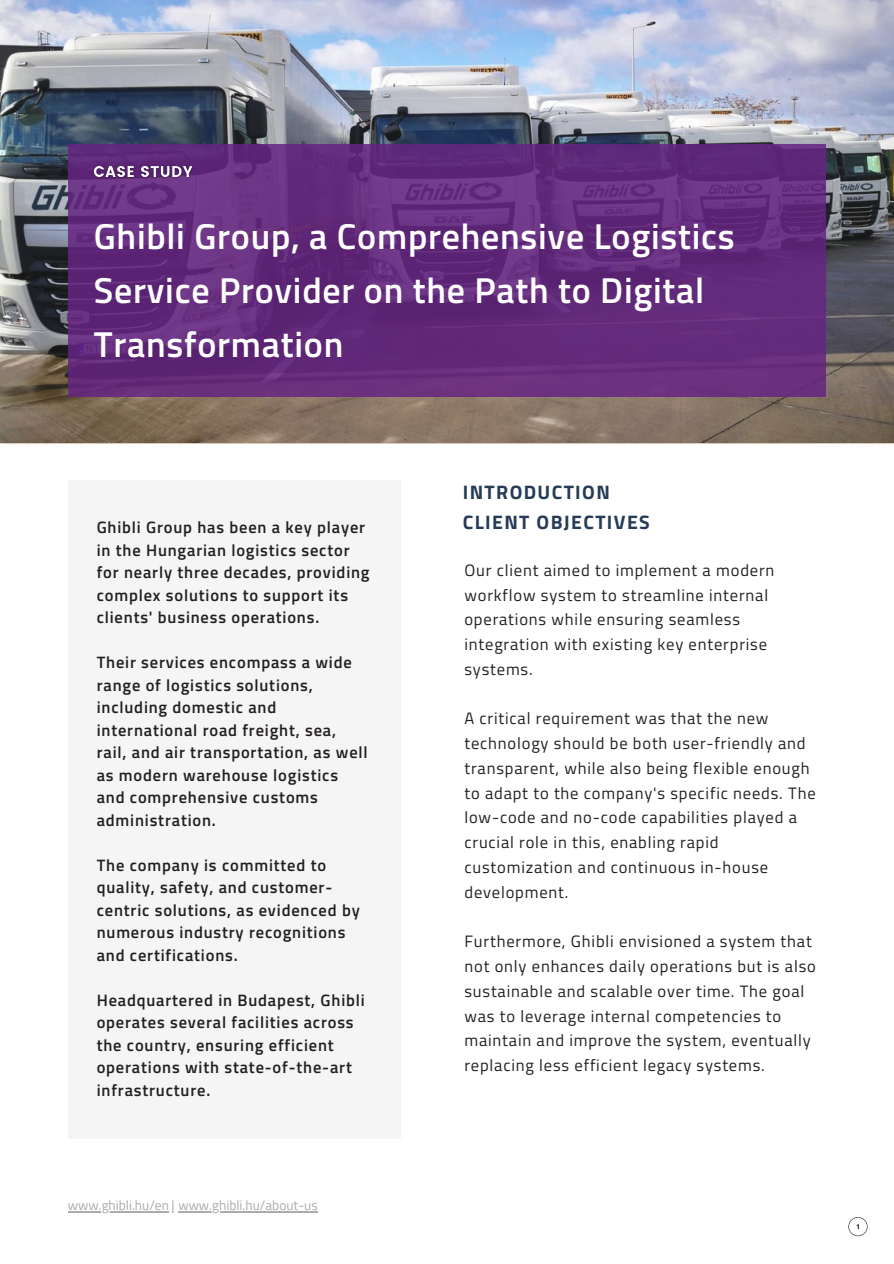
<style>
.page{position:relative;width:894px;height:1264px;background:#fff}
.page>*{position:absolute;margin:0;border:0;box-sizing:border-box;transform-origin:0 0}
.t1{font:600 36px/54px "Titillium Web";letter-spacing:.02em;color:#fff}
.t2{font:700 19.5px/30.3px "Titillium Web";letter-spacing:.07em;color:#263b57}
.t3{font:16.5px/24.8px "Titillium Web";letter-spacing:.05em;color:#231f20}
.t4{font:600 16.5px/22.5px "Titillium Web";letter-spacing:.05em;color:#231f20}
.t5{font:13.5px "Titillium Web";color:#ababab}
</style>
<div class="page">
<div style="left:68px;top:480px;width:332px;height:658px;background:#f1f1f1"></div>
<svg style="left:848px;top:1217px;width:19px;height:19px"></svg>
<img style="left:0;top:0;width:893px;height:442px">
<svg style="left:68px;top:144px;width:756px;height:253px;background:#632b7b"></svg>
<img style="left:89px;top:159px;width:109px;height:26px">
<hr style="left:68px;top:1211px;width:81px;height:1px;background:#ababab">
<hr style="left:178px;top:1211px;width:140px;height:1px;background:#ababab">
<svg style="left:149px;top:1211px;width:23px;height:1px"></svg>
<h5 class="t1" style="left:94px;top:208px;width:642px">Ghibli Group, a Comprehensive Logistics<br>Service Provider on the Path to Digital<br>Transformation</h5>
<p class="t4" style="left:97px;top:515px;width:274px">Ghibli Group has been a key player in the Hungarian logistics sector for nearly three decades, providing complex solutions to support its clients' business operations.</p>
<h1 class="t4" style="left:97px;top:650px;width:272px">Their services encompass a wide range of logistics solutions, including domestic and international road freight, sea, rail, and air transportation, as well as modern warehouse logistics and comprehensive customs administration.</h1>
<h4 class="t4" style="left:97px;top:853px;width:264px">The company is committed to quality, safety, and customer&shy;centric solutions, as evidenced by numerous industry recognitions and certifications.</h4>
<h4 class="t4" style="left:97px;top:988px;width:269px">Headquartered in Budapest, Ghibli operates several facilities across the country, ensuring efficient operations with state-of-the-art infrastructure.</h4>
<h5 class="t5" style="left:68px;top:1195px;width:251px">www.ghibli.hu/en | www.ghibli.hu/about-us</h5>
<h5 class="t2" style="left:462px;top:476px;width:188px">INTRODUCTION<br>CLIENT OBJECTIVES</h5>
<h4 class="t3" style="left:464px;top:557px;width:311px">Our client aimed to implement a modern workflow system to streamline internal operations while ensuring seamless integration with existing key enterprise systems.</h4>
<h4 class="t3" style="left:464px;top:706px;width:352px">A critical requirement was that the new technology should be both user-friendly and transparent, while also being flexible enough to adapt to the company's specific needs. The low-code and no-code capabilities played a crucial role in this, enabling rapid customization and continuous in-house development.</h4>
<h2 class="t3" style="left:464px;top:928px;width:353px">Furthermore, Ghibli envisioned a system that not only enhances daily operations but is also sustainable and scalable over time. The goal was to leverage internal competencies to maintain and improve the system, eventually replacing less efficient legacy systems.</h2>
</div>
